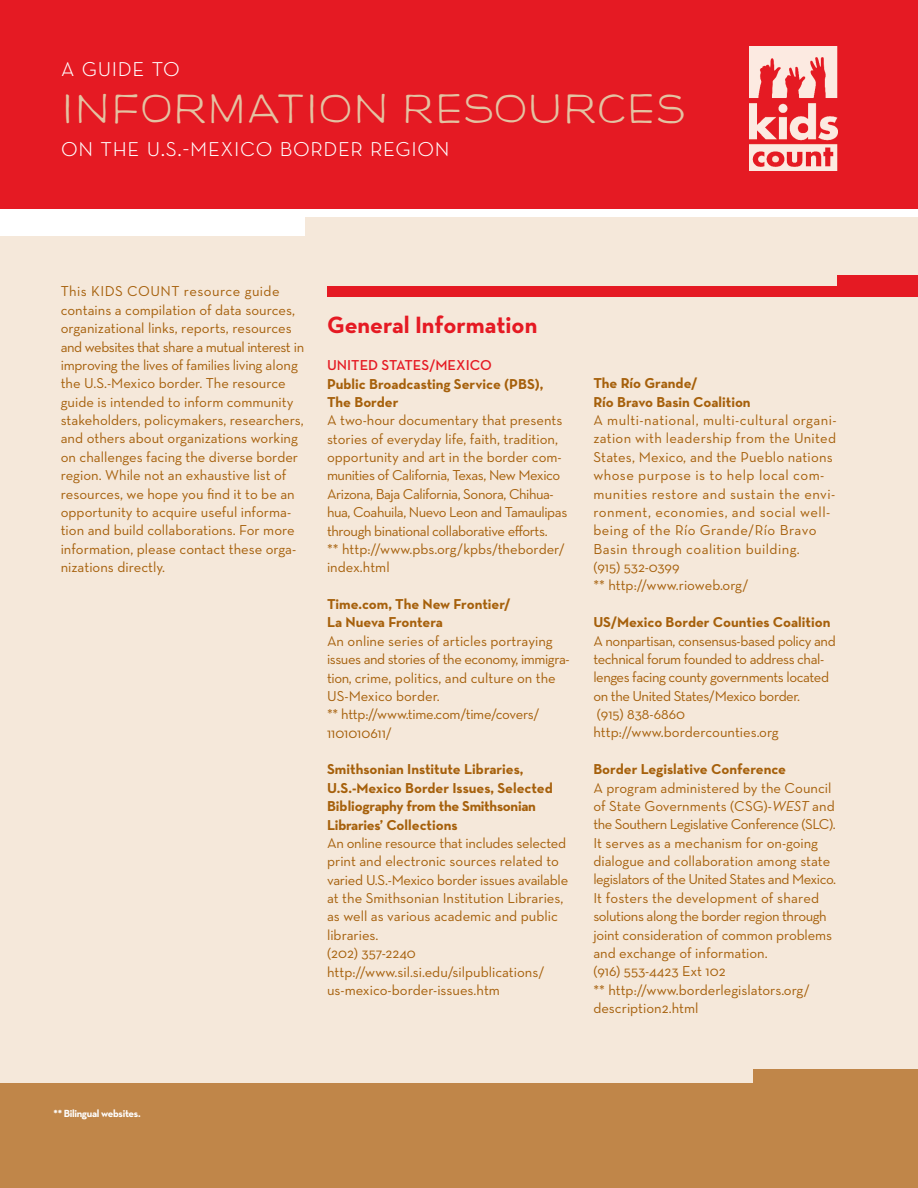
<style>
.page{position:relative;width:918px;height:1188px;background:#fff}
.page>*{position:absolute;margin:0;border:0;box-sizing:border-box;transform-origin:0 0}
.t1{font:42px "Neutra Disp Drafting Alt";color:#e3c3a2}
.t2{font:28.05px "Neutra Text Light SC";color:#fff}
.t3{font:700 24px "Neutra Text";color:#e51a23}
.t4{font:14.7px/18.3px "Neutra Text";color:#a6600b}
.t5{font:14.7px/18.3px "Neutra Text";letter-spacing:-.03em;color:#a6600b}
.t6{font:14.7px/18.3px "Neutra Text";letter-spacing:.03em;color:#a6600b}
.t7{font:700 14.7px/18.3px "Neutra Text";color:#a6600b}
.t8{font:600 14.7px "Neutra Text";color:#e51a23}
.t9{font:700 10.5px "Neutra Text";letter-spacing:-.03em;color:#fff}
.s1{font-family:"Neutra Text Book Italic Alt"}
</style>
<div class="page">
<div style="left:0;top:218px;width:918px;height:970px;background:#f5e8da"></div>
<div style="left:0;top:0;width:918px;height:208px;background:#e51a23"></div>
<div style="left:0;top:213px;width:304px;height:23px;background:#fff"></div>
<img style="left:750px;top:46px;width:87px;height:125px">
<div style="left:327px;top:286px;width:591px;height:11px;background:#e51a23"></div>
<div style="left:837px;top:275px;width:81px;height:22px;background:#e51a23"></div>
<div style="left:0;top:1083px;width:918px;height:105px;background:#c08649"></div>
<div style="left:753px;top:1070px;width:165px;height:82px;background:#c08649"></div>
<h2 class="t2" style="left:61px;top:50px;width:121px">a guide to</h2>
<h1 class="t1" style="left:61px;top:83px;width:626px">INFORMATION RESOURCES</h1>
<h2 class="t2" style="left:61px;top:129px;width:391px">on the u.s.-mexico border region</h2>
<p class="t4" style="left:61px;top:282px;width:245px">This KIDS COUNT resource guide contains a compilation of data sources, organizational links, reports, resources and websites that share a mutual interest in improving the lives of families living along the U.S.-Mexico border. The resource guide is intended to inform community stakeholders, policymakers, researchers, and others about organizations working on challenges facing the diverse border region. While not an exhaustive list of resources, we hope you find it to be an opportunity to acquire useful informa&shy;tion and build collaborations. For more information, please contact these orga&shy;nizations directly.</p>
<h3 class="t3" style="left:327px;top:310px;width:212px">General Information</h3>
<p class="t8" style="left:327px;top:356px;width:166px">UNITED STATES/MEXICO</p>
<p class="t7" style="left:327px;top:374px;width:218px">Public Broadcasting Service (PBS),<br>The Border</p>
<p class="t5" style="left:327px;top:411px;width:242px">A two-hour documentary that presents stories of everyday life, faith, tradition, opportunity and art in the border com&shy;munities of California, Texas, New Mexico Arizona, Baja California, Sonora, Chihua&shy;hua, Coahuila, Nuevo Leon and Tamaulipas through binational collaborative efforts.<br>** http://www.pbs.org/kpbs/theborder/ index.html</p>
<p class="t7" style="left:327px;top:595px;width:185px">Time.com, The New Frontier/<br>La Nueva Frontera</p>
<p class="t4" style="left:327px;top:631px;width:244px">An online series of articles portraying issues and stories of the economy, immigra&shy;tion, crime, politics, and culture on the<br>US-Mexico border.<br>** http://www.time.com/time/covers/<br>1101010611/</p>
<p class="t7" style="left:327px;top:760px;width:227px">Smithsonian Institute Libraries, U.S.-Mexico Border Issues, Selected Bibliography from the Smithsonian Libraries’ Collections</p>
<p class="t4" style="left:327px;top:833px;width:243px">An online resource that includes selected print and electronic sources related to varied U.S.-Mexico border issues available at the Smithsonian Institution Libraries, as well as various academic and public libraries.<br>(202) 357-2240 http://www.sil.si.edu/silpublications/ us-mexico-border-issues.htm</p>
<p class="t7" style="left:593px;top:374px;width:159px">The Río Grande/<br>Río Bravo Basin Coalition</p>
<p class="t6" style="left:593px;top:411px;width:245px">A multi-national, multi-cultural organi&shy;zation with leadership from the United States, Mexico, and the Pueblo nations whose purpose is to help local com&shy;munities restore and sustain the envi&shy;ronment, economies, and social well&shy;being of the Río Grande/Río Bravo Basin through coalition building.<br>(915) 532-0399<br>** http://www.rioweb.org/</p>
<p class="t7" style="left:593px;top:613px;width:239px">US/Mexico Border Counties Coalition</p>
<p class="t5" style="left:593px;top:631px;width:244px">A nonpartisan, consensus-based policy and technical forum founded to address chal&shy;lenges facing county governments located on the United States/Mexico border.<br>(915) 838-6860 http://www.bordercounties.org</p>
<p class="t7" style="left:593px;top:760px;width:194px">Border Legislative Conference</p>
<p class="t4" style="left:593px;top:778px;width:244px">A program administered by the Council of State Governments (CSG)-<span class="s1">WEST</span> and the Southern Legislative Conference (SLC).<br>It serves as a mechanism for on-going dialogue and collaboration among state legislators of the United States and Mexico.<br>It fosters the development of shared solutions along the border region through joint consideration of common problems and exchange of information.<br>(916) 553-4423 Ext 102<br>** http://www.borderlegislators.org/ description2.html</p>
<p class="t9" style="left:54px;top:1107px;width:89px">** Bilingual websites.</p>
</div>
